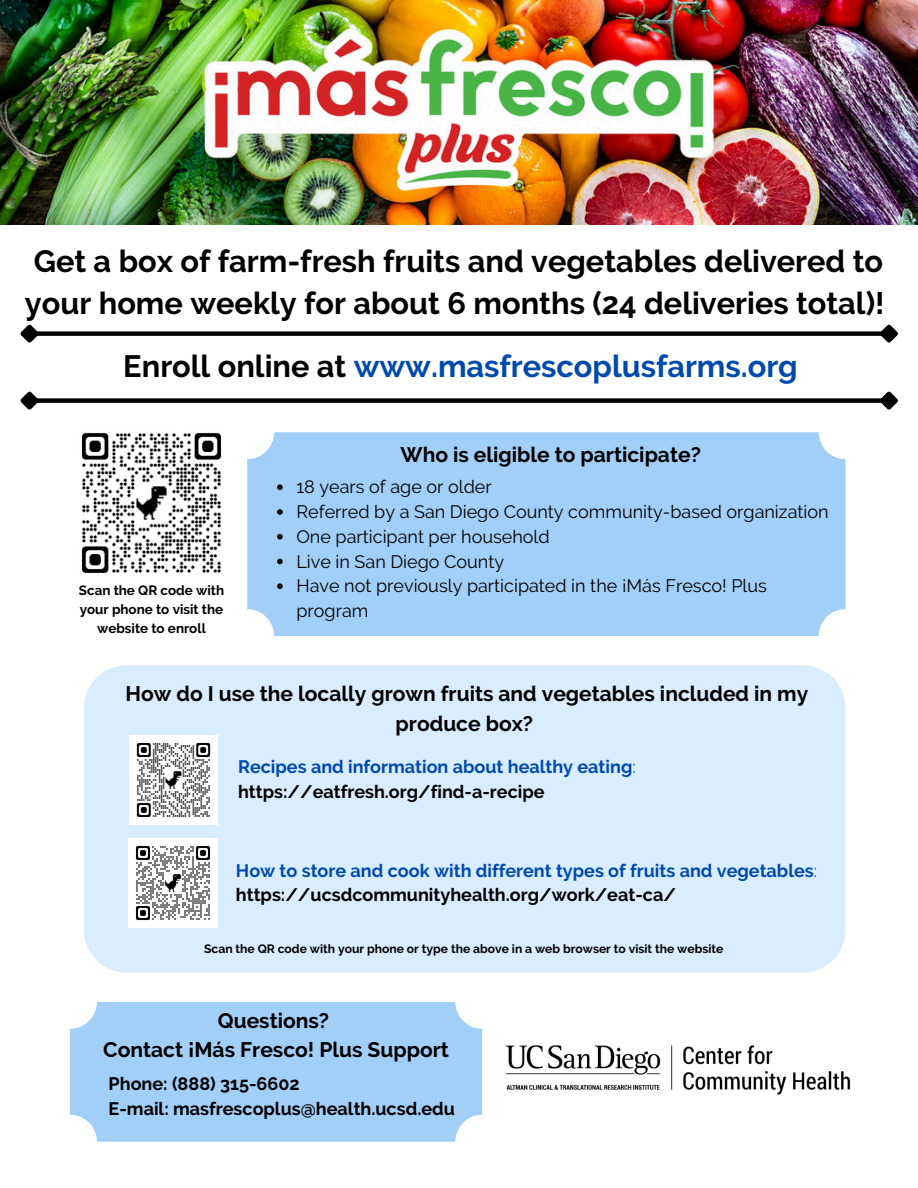
<style>
.page{position:relative;width:918px;height:1188px;background:#fff}
.page>*{position:absolute;margin:0;border:0;box-sizing:border-box;transform-origin:0 0}
.t1{font:700 30.75px/42.8px "Raleway";color:#000}
.t2{font:700 30.75px "Raleway";color:#004aad}
.t3{font:700 21px/29.2px "Raleway";color:#000;text-align:center}
.t4{font:700 18px/24.8px "Raleway";color:#004aad}
.t5{font:18px/24.8px "Raleway";color:#000}
.t6{font:700 18px/24.8px "Raleway";color:#000}
.t7{font:700 13.5px/18.8px "Raleway";color:#000;text-align:center}
.t8{font:700 12.15px "Raleway";color:#000}
.s1{color:#000}
.s2{font-weight:400}
</style>
<div class="page">
<img style="left:0;top:0;width:918px;height:224px">
<div style="left:35px;top:331px;width:848px;height:5px;background:#000"></div>
<svg style="left:20px;top:324px;width:23px;height:19px"></svg>
<svg style="left:876px;top:324px;width:22px;height:19px"></svg>
<div style="left:35px;top:398px;width:848px;height:5px;background:#000"></div>
<svg style="left:20px;top:391px;width:23px;height:19px"></svg>
<svg style="left:876px;top:391px;width:22px;height:19px"></svg>
<img style="left:505px;top:1045px;width:346px;height:50px">
<div style="left:247px;top:432px;width:599px;height:204px;background:#a2cff8;border-radius:27px"></div>
<div style="left:70px;top:1002px;width:412px;height:140px;background:#a2cff8;border-radius:27px"></div>
<div style="left:84px;top:665px;width:761px;height:308px;background:#d9edff"></div>
<img style="left:129px;top:736px;width:89px;height:88px">
<img style="left:128px;top:839px;width:89px;height:89px">
<img style="left:81px;top:432px;width:141px;height:142px">
<svg style="left:277px;top:484px;width:6px;height:6px"></svg>
<svg style="left:277px;top:509px;width:6px;height:6px"></svg>
<svg style="left:277px;top:534px;width:6px;height:6px"></svg>
<svg style="left:277px;top:559px;width:6px;height:5px"></svg>
<svg style="left:277px;top:583px;width:6px;height:6px"></svg>
<h1 class="t1" style="left:25px;top:239px;width:861px">Get a box of farm-fresh fruits and vegetables delivered to your home weekly for about 6 months (24 deliveries total)!</h1>
<h1 class="t2" style="left:123px;top:348px;width:676px"><span class="s1">Enroll online at</span> www.masfrescoplusfarms.org</h1>
<p class="t7" style="left:79px;top:581px;width:147px">Scan the QR code with your phone to visit the website to enroll</p>
<p class="t3" style="left:401px;top:440px;width:302px">Who is eligible to participate?</p>
<p class="t5" style="left:296px;top:475px;width:534px">18 years of age or older<br>Referred by a San Diego County community-based organization One participant per household<br>Live in San Diego County<br>Have not previously participated in the ¡Más Fresco! Plus program</p>
<p class="t3" style="left:126px;top:679px;width:684px">How do I use the locally grown fruits and vegetables included in my produce box?</p>
<p class="t4" style="left:238px;top:754px;width:399px">Recipes and information about healthy eating<span class="s2">: </span><span class="s1">https://eatfresh.org/find-a-recipe</span></p>
<p class="t4" style="left:236px;top:858px;width:583px">How to store and cook with different types of fruits and vegetables<span class="s2">: </span><span class="s1">https://ucsdcommunityhealth.org/work/eat-ca/</span></p>
<p class="t8" style="left:204px;top:942px;width:521px">Scan the QR code with your phone or type the above in a web browser to visit the website</p>
<p class="t3" style="left:103px;top:1006px;width:347px">Questions?<br>Contact ¡Más Fresco! Plus Support</p>
<p class="t6" style="left:109px;top:1072px;width:348px">Phone: (888) 315-6602<br>E-mail: masfrescoplus@health.ucsd.edu</p>
</div>
